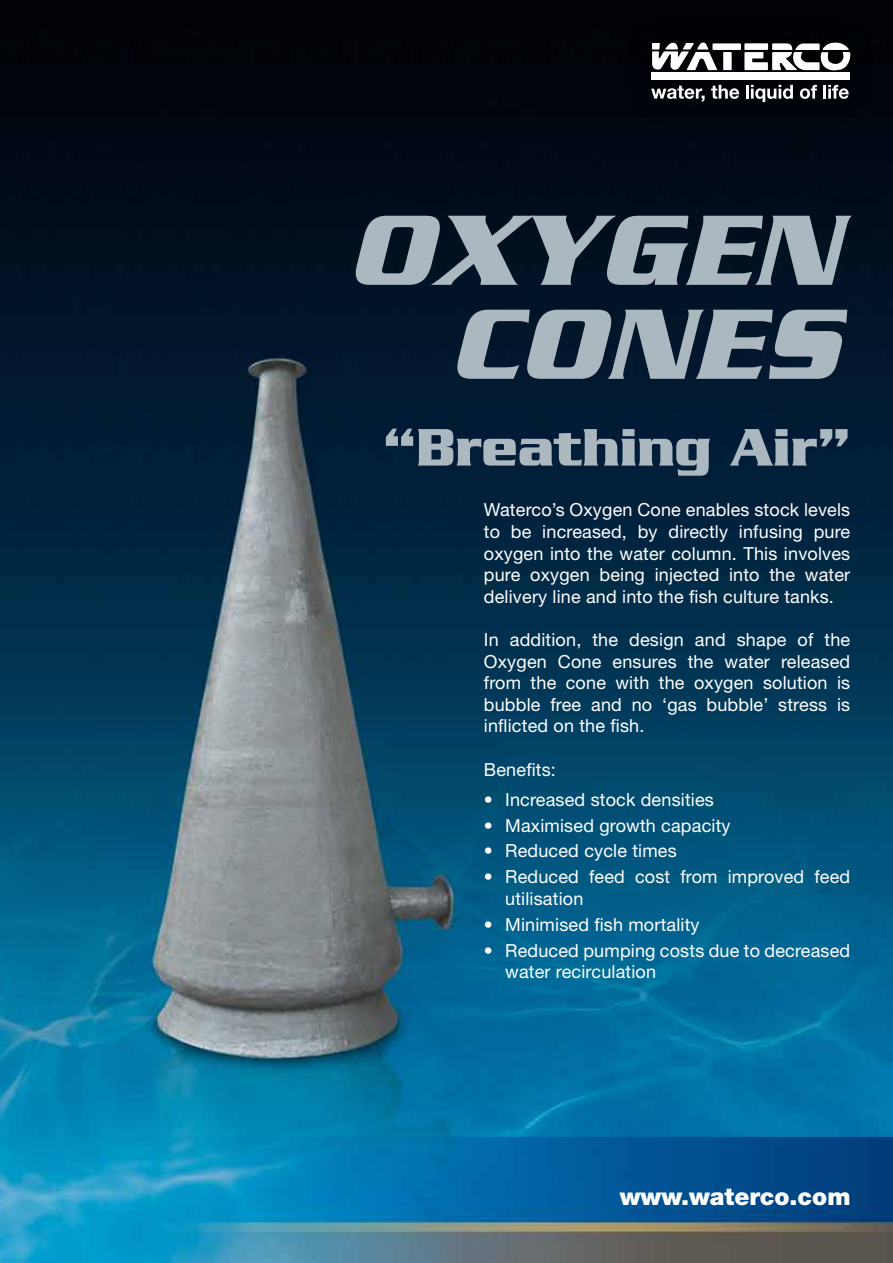
<style>
.page{position:relative;width:893px;height:1263px;background:#fff}
.page>*{position:absolute;margin:0;border:0;box-sizing:border-box;transform-origin:0 0}
.t1{font:italic 700 108px/93.9px "Serpentine";letter-spacing:.015em;color:#abb8bf;text-align:right}
.t2{font:700 57px "Serpentine";color:#abb8bf;scale:.9 1}
.t3{font:900 24px "Helvetica Neue";color:#fff}
.t4{font:18px/21.6px "Helvetica Neue";letter-spacing:.01em;color:#fff;text-align:justify}
</style>
<div class="page">
<img style="left:0;top:0;width:893px;height:1263px">
<div style="left:628px;top:20px;width:245px;height:103px;background:#000308"></div>
<svg style="left:652px;top:42px;width:199px;height:29px"></svg>
<div style="left:652px;top:72px;width:198px;height:8px;background:#fff"></div>
<svg style="left:651px;top:86px;width:54px;height:16px"></svg>
<svg style="left:711px;top:85px;width:28px;height:14px"></svg>
<hr style="left:746px;top:85px;width:3px;height:14px;background:#fff">
<svg style="left:751px;top:85px;width:42px;height:17px"></svg>
<svg style="left:800px;top:85px;width:17px;height:14px"></svg>
<hr style="left:823px;top:85px;width:3px;height:14px;background:#fff">
<svg style="left:828px;top:85px;width:21px;height:14px"></svg>
<h1 class="t1" style="left:347px;top:202px;width:492px">OXYGEN<br>CONES</h1>
<h2 class="t2" style="left:383px;top:414px;width:521px">“Breathing Air”</h2>
<p class="t4" style="left:484px;top:499px;width:368px">Waterco’s Oxygen Cone enables stock levels to be increased, by directly infusing pure oxygen into the water column. This involves pure oxygen being injected into the water delivery line and into the fish culture tanks.</p>
<p class="t4" style="left:484px;top:628px;width:368px">In addition, the design and shape of the Oxygen Cone ensures the water released from the cone with the oxygen solution is bubble free and no ‘gas bubble’ stress is inflicted on the fish.</p>
<p class="t4" style="left:484px;top:758px;width:73px">Benefits:</p>
<p class="t4" style="left:484px;top:788px;width:231px">• Increased stock densities</p>
<p class="t4" style="left:484px;top:814px;width:248px">• Maximised growth capacity</p>
<p class="t4" style="left:484px;top:840px;width:194px">• Reduced cycle times</p>
<p class="t4" style="left:505px;top:866px;width:347px;text-indent:-21px">• Reduced feed cost from improved feed utilisation</p>
<p class="t4" style="left:484px;top:913px;width:217px">• Minimised fish mortality</p>
<p class="t4" style="left:505px;top:939px;width:347px;text-indent:-21px">• Reduced pumping costs due to decreased water recirculation</p>
<h3 class="t3" style="left:620px;top:1182px;width:232px">www.waterco.com</h3>
</div>
